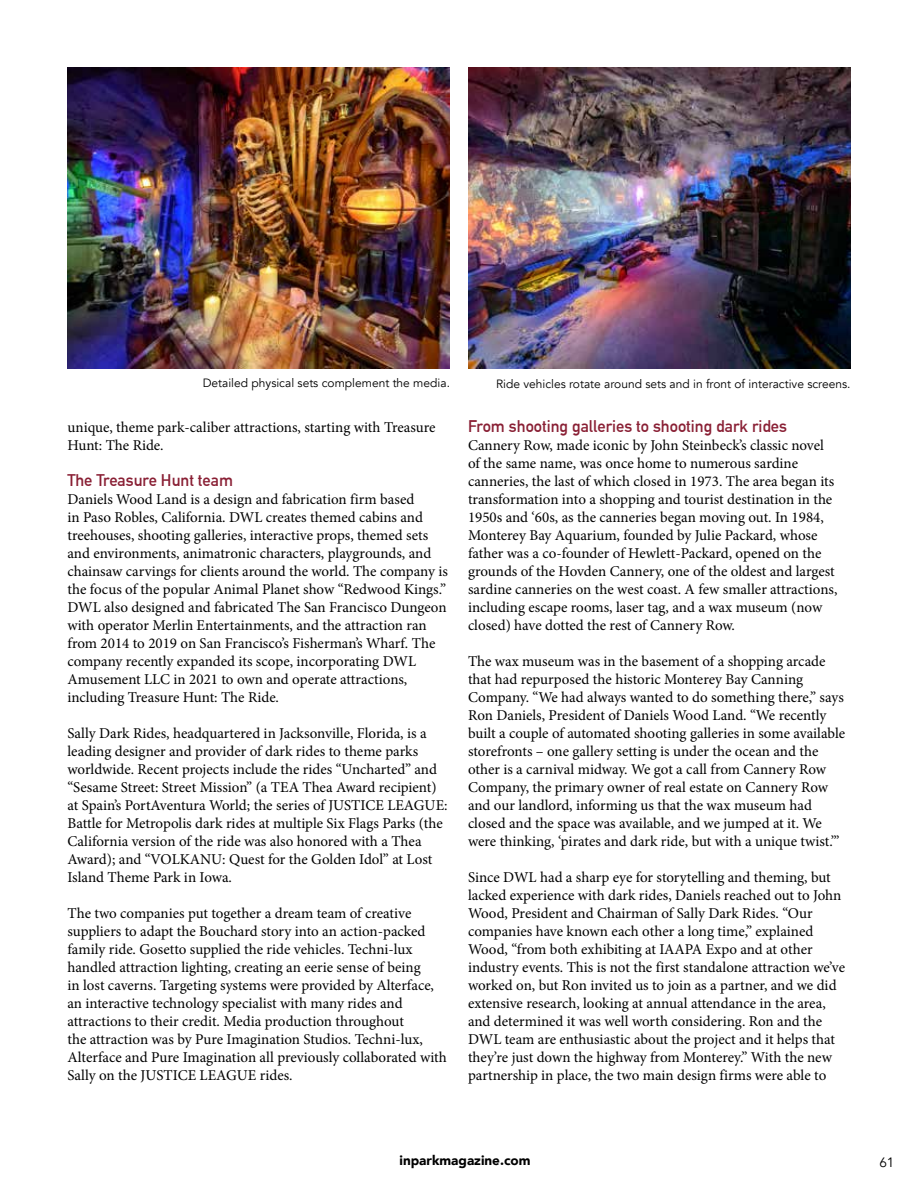
<style>
.page{position:relative;width:918px;height:1188px;background:#fff}
.page>*{position:absolute;margin:0;border:0;box-sizing:border-box;transform-origin:0 0}
.t1{font:700 16.5px "DIN Alternate";color:#891f34}
.t2{font:15px/18px "Minion Pro";color:#000}
.t3{font:900 13.5px "Avenir";color:#000}
.t4{font:13.5px "Avenir";color:#000}
.t5{font:12px "Avenir";color:#000}
</style>
<div class="page">
<img style="left:68px;top:68px;width:382px;height:300px">
<img style="left:468px;top:68px;width:382px;height:300px">
<p class="t5" style="left:203px;top:376px;width:249px">Detailed physical sets complement the media.</p>
<p class="t2" style="left:68px;top:418px;width:370px">unique, theme park-caliber attractions, starting with Treasure<br>Hunt: The Ride.</p>
<p class="t1" style="left:68px;top:468px;width:167px">The Treasure Hunt team</p>
<p class="t2" style="left:68px;top:490px;width:382px">Daniels Wood Land is a design and fabrication firm based<br>in Paso Robles, California. DWL creates themed cabins and treehouses, shooting galleries, interactive props, themed sets and environments, animatronic characters, playgrounds, and chainsaw carvings for clients around the world. The company is the focus of the popular Animal Planet show “Redwood Kings.” DWL also designed and fabricated The San Francisco Dungeon with operator Merlin Entertainments, and the attraction ran from 2014 to 2019 on San Francisco’s Fisherman’s Wharf. The company recently expanded its scope, incorporating DWL Amusement LLC in 2021 to own and operate attractions, including Treasure Hunt: The Ride.</p>
<p class="t2" style="left:68px;top:724px;width:382px">Sally Dark Rides, headquartered in Jacksonville, Florida, is a leading designer and provider of dark rides to theme parks worldwide. Recent projects include the rides “Uncharted” and “Sesame Street: Street Mission” (a TEA Thea Award recipient) at Spain’s PortAventura World; the series of JUSTICE LEAGUE:<br>Battle for Metropolis dark rides at multiple Six Flags Parks (the California version of the ride was also honored with a Thea Award); and “VOLKANU: Quest for the Golden Idol” at Lost Island Theme Park in Iowa.</p>
<p class="t2" style="left:68px;top:904px;width:381px">The two companies put together a dream team of creative suppliers to adapt the Bouchard story into an action-packed family ride. Gosetto supplied the ride vehicles. Techni-lux handled attraction lighting, creating an eerie sense of being<br>in lost caverns. Targeting systems were provided by Alterface, an interactive technology specialist with many rides and attractions to their credit. Media production throughout<br>the attraction was by Pure Imagination Studios. Techni-lux, Alterface and Pure Imagination all previously collaborated with Sally on the JUSTICE LEAGUE rides.</p>
<p class="t5" style="left:496px;top:377px;width:356px">Ride vehicles rotate around sets and in front of interactive screens.</p>
<p class="t1" style="left:468px;top:414px;width:321px">From shooting galleries to shooting dark rides</p>
<p class="t2" style="left:468px;top:436px;width:371px">Cannery Row, made iconic by John Steinbeck’s classic novel of the same name, was once home to numerous sardine canneries, the last of which closed in 1973. The area began its transformation into a shopping and tourist destination in the 1950s and ‘60s, as the canneries began moving out. In 1984, Monterey Bay Aquarium, founded by Julie Packard, whose father was a co-founder of Hewlett-Packard, opened on the grounds of the Hovden Cannery, one of the oldest and largest sardine canneries on the west coast. A few smaller attractions, including escape rooms, laser tag, and a wax museum (now closed) have dotted the rest of Cannery Row.</p>
<p class="t2" style="left:468px;top:652px;width:379px">The wax museum was in the basement of a shopping arcade that had repurposed the historic Monterey Bay Canning Company. “We had always wanted to do something there,” says Ron Daniels, President of Daniels Wood Land. “We recently built a couple of automated shooting galleries in some available storefronts – one gallery setting is under the ocean and the other is a carnival midway. We got a call from Cannery Row Company, the primary owner of real estate on Cannery Row and our landlord, informing us that the wax museum had closed and the space was available, and we jumped at it. We were thinking, ‘pirates and dark ride, but with a unique twist.’”</p>
<p class="t2" style="left:468px;top:868px;width:379px">Since DWL had a sharp eye for storytelling and theming, but lacked experience with dark rides, Daniels reached out to John Wood, President and Chairman of Sally Dark Rides. “Our companies have known each other a long time,” explained Wood, “from both exhibiting at IAAPA Expo and at other industry events. This is not the first standalone attraction we’ve worked on, but Ron invited us to join as a partner, and we did extensive research, looking at annual attendance in the area, and determined it was well worth considering. Ron and the DWL team are enthusiastic about the project and it helps that they’re just down the highway from Monterey.” With the new partnership in place, the two main design firms were able to</p>
<p class="t3" style="left:399px;top:1149px;width:133px">inparkmagazine.com</p>
<p class="t4" style="left:879px;top:1154px;width:17px">61</p>
</div>
